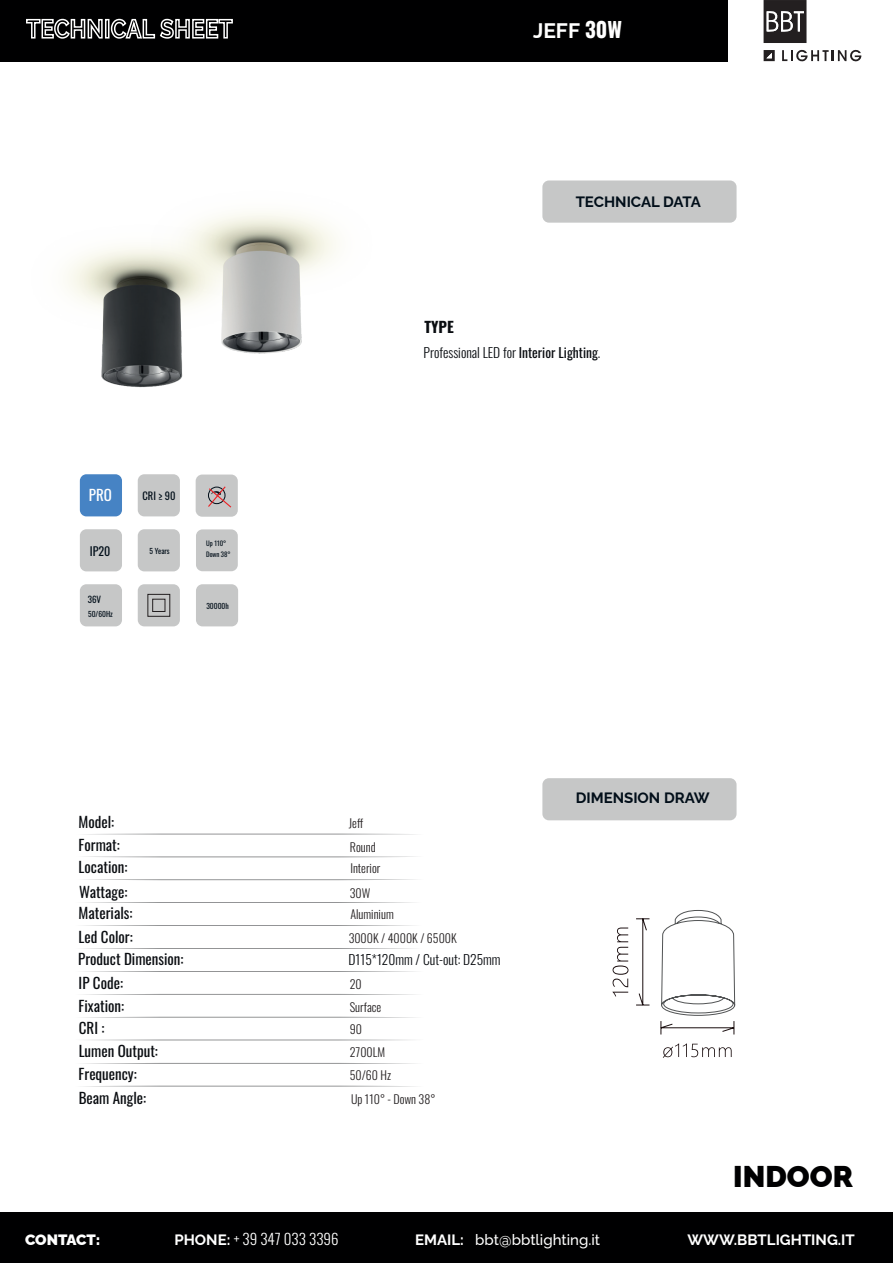
<style>
.page{position:relative;width:893px;height:1263px;background:#fff}
.page>*{position:absolute;margin:0;border:0;box-sizing:border-box;transform-origin:0 0}
.t1{font:900 30px "Raleway";color:#000001}
.t2{font:700 21px "Raleway";color:#fff}
.t3{font:15px/23.2px "Oswald";color:#0a0d11}
.t4{font:700 15px "Raleway";color:#010e19}
.t5{font:500 15px "Raleway";color:#fff}
.t6{font:300 15px "Oswald";color:#fff}
.t7{font:700 15px "Raleway";color:#fff}
.t8{font:900 15px "Raleway";letter-spacing:-.005em;color:#fff}
.t9{font:700 15px "Oswald";color:#0a0d11}
.t10{font:15px "Oswald";color:#fff}
.t11{font:300 13.5px "Oswald";color:#0a0d11}
.t12{font:300 12px/23.2px "Oswald";color:#231f20}
.t13{font:12px "Oswald";color:#010e19}
.t14{font:10.5px "Oswald";color:#010e19}
.t15{font:9px "Oswald";color:#010e19}
.t16{font:7.5px "Oswald";color:#010e19}
.t17{font:6.75px "Oswald";color:#010e19}
.s1{font-family:"Oswald"}
.s2{font-weight:400}
.s3{font-family:"Raleway";font-weight:700}
.s4{font-weight:700}
</style>
<div class="page">
<svg style="left:660px;top:910px;width:75px;height:125px"></svg>
<svg style="left:636px;top:918px;width:14px;height:87px"></svg>
<svg style="left:612px;top:927px;width:16px;height:69px"></svg>
<svg style="left:663px;top:1043px;width:69px;height:15px"></svg>
<div style="left:0;top:0;width:893px;height:61px;background:#000001"></div>
<div style="left:728px;top:0;width:165px;height:108px;background:#fff"></div>
<svg style="left:782px;top:49px;width:80px;height:13px"></svg>
<svg style="left:764px;top:50px;width:11px;height:11px"></svg>
<svg style="left:764px;top:0;width:42px;height:43px;background:#494546"></svg>
<svg style="left:26px;top:18px;width:77px;height:21px"></svg>
<div style="left:105px;top:19px;width:4px;height:20px;border:2px solid #fff"></div>
<svg style="left:110px;top:18px;width:123px;height:21px"></svg>
<div style="left:196px;top:529px;width:42px;height:42px;background:#c6c7c7;border-radius:7px"></div>
<div style="left:80px;top:529px;width:42px;height:42px;background:#c6c7c7;border-radius:7px"></div>
<div style="left:196px;top:474px;width:42px;height:43px;background:#c6c7c7;border-radius:7px"></div>
<svg style="left:208px;top:486px;width:24px;height:22px"></svg>
<div style="left:542px;top:180px;width:194px;height:43px;background:#c6c7c7;border-radius:7px"></div>
<div style="left:542px;top:778px;width:194px;height:42px;background:#c6c7c7;border-radius:7px"></div>
<div style="left:80px;top:474px;width:42px;height:42px;background:#4683c4;border-radius:7px"></div>
<div style="left:138px;top:474px;width:42px;height:42px;background:#c6c7c7;border-radius:7px"></div>
<div style="left:138px;top:529px;width:42px;height:42px;background:#c6c7c7;border-radius:7px"></div>
<svg style="left:106px;top:833px;width:289px;height:1px"></svg>
<svg style="left:84px;top:856px;width:332px;height:1px"></svg>
<svg style="left:84px;top:879px;width:332px;height:1px"></svg>
<svg style="left:83px;top:902px;width:331px;height:1px"></svg>
<svg style="left:83px;top:925px;width:331px;height:1px"></svg>
<svg style="left:83px;top:948px;width:331px;height:1px"></svg>
<svg style="left:83px;top:971px;width:333px;height:1px"></svg>
<svg style="left:83px;top:994px;width:333px;height:1px"></svg>
<svg style="left:83px;top:1017px;width:333px;height:1px"></svg>
<svg style="left:89px;top:1039px;width:321px;height:1px"></svg>
<svg style="left:83px;top:1063px;width:333px;height:1px"></svg>
<svg style="left:114px;top:1085px;width:270px;height:1px"></svg>
<div style="left:138px;top:584px;width:42px;height:42px;background:#c6c7c7;border-radius:7px"></div>
<div style="left:196px;top:584px;width:42px;height:42px;background:#c6c7c7;border-radius:7px"></div>
<div style="left:147px;top:594px;width:23px;height:23px;border:1px solid #231f20"></div>
<div style="left:152px;top:599px;width:13px;height:13px;border:1px solid #231f20"></div>
<div style="left:0;top:1212px;width:135px;height:51px;background:#000001"></div>
<div style="left:133px;top:1212px;width:760px;height:51px;background:#000001"></div>
<div style="left:80px;top:584px;width:42px;height:42px;background:#c6c7c7;border-radius:7px"></div>
<img style="left:262px;top:213px;width:75px;height:141px">
<img style="left:66px;top:213px;width:196px;height:175px">
<h2 class="t2" style="left:533px;top:14px;width:91px">JEFF <span class="s1">30W</span></h2>
<p class="t4" style="left:576px;top:189px;width:127px">TECHNICAL DATA</p>
<p class="t10" style="left:89px;top:482px;width:25px">PRO</p>
<p class="t14" style="left:142px;top:486px;width:35px">CRI ≥ 90</p>
<p class="t17" style="left:206px;top:538px;width:22px">Up 110°</p>
<p class="t13" style="left:90px;top:540px;width:22px">IP20</p>
<p class="t17" style="left:206px;top:548px;width:26px">Down 38°</p>
<p class="t16" style="left:149px;top:544px;width:22px">5 Years</p>
<p class="t15" style="left:88px;top:591px;width:15px">36V</p>
<p class="t16" style="left:88px;top:607px;width:26px">50/60Hz</p>
<p class="t16" style="left:206px;top:599px;width:24px">30000h</p>
<p class="t3" style="left:79px;top:809px;width:37px">Model:</p>
<p class="t3" style="left:79px;top:831px;width:43px">Format:</p>
<p class="t3" style="left:79px;top:854px;width:50px">Location:</p>
<p class="t3" style="left:79px;top:879px;width:50px">Wattage:</p>
<p class="t3" style="left:79px;top:900px;width:55px">Materials:</p>
<p class="t3" style="left:79px;top:923px;width:56px">Led Color:</p>
<p class="t3" style="left:78px;top:946px;width:107px">Product Dimension:</p>
<p class="t3" style="left:79px;top:970px;width:46px">IP Code:</p>
<p class="t3" style="left:79px;top:993px;width:47px">Fixation:</p>
<p class="t3" style="left:79px;top:1038px;width:81px">Lumen Output:<br>Frequency:<br>Beam Angle:</p>
<p class="t3" style="left:79px;top:1014px;width:27px">CRI :</p>
<p class="t9" style="left:424px;top:314px;width:31px">TYPE</p>
<p class="t11" style="left:424px;top:341px;width:178px">Professional LED for <span class="s2">Interior Lighting</span>.</p>
<p class="t12" style="left:349px;top:811px;width:16px">Jeff</p>
<p class="t12" style="left:350px;top:834px;width:27px">Round</p>
<p class="t12" style="left:350px;top:856px;width:32px">Interior</p>
<p class="t12" style="left:350px;top:881px;width:22px">30W</p>
<p class="t12" style="left:350px;top:902px;width:45px">Aluminium</p>
<p class="t12" style="left:349px;top:925px;width:110px">3000K / 4000K / 6500K</p>
<p class="t11" style="left:349px;top:948px;width:154px">D115*120mm / Cut-out: D25mm</p>
<p class="t12" style="left:350px;top:971px;width:33px">20<br>Surface</p>
<p class="t12" style="left:350px;top:1016px;width:43px">90<br>2700LM<br>50/60 Hz</p>
<p class="t12" style="left:351px;top:1086px;width:86px">Up 110° - Down 38°</p>
<p class="t4" style="left:576px;top:786px;width:136px">DIMENSION DRAW</p>
<h1 class="t1" style="left:733px;top:1153px;width:121px">INDOOR</h1>
<p class="t8" style="left:25px;top:1227px;width:77px">CONTACT:</p>
<p class="t6" style="left:174px;top:1225px;width:166px"><span class="s3">PHONE:</span> + 39 347 033 3396</p>
<p class="t5" style="left:415px;top:1227px;width:187px"><span class="s4">EMAIL:</span> bbt@bbtlighting.it</p>
<p class="t7" style="left:687px;top:1227px;width:169px">WWW.BBTLIGHTING.IT</p>
</div>
